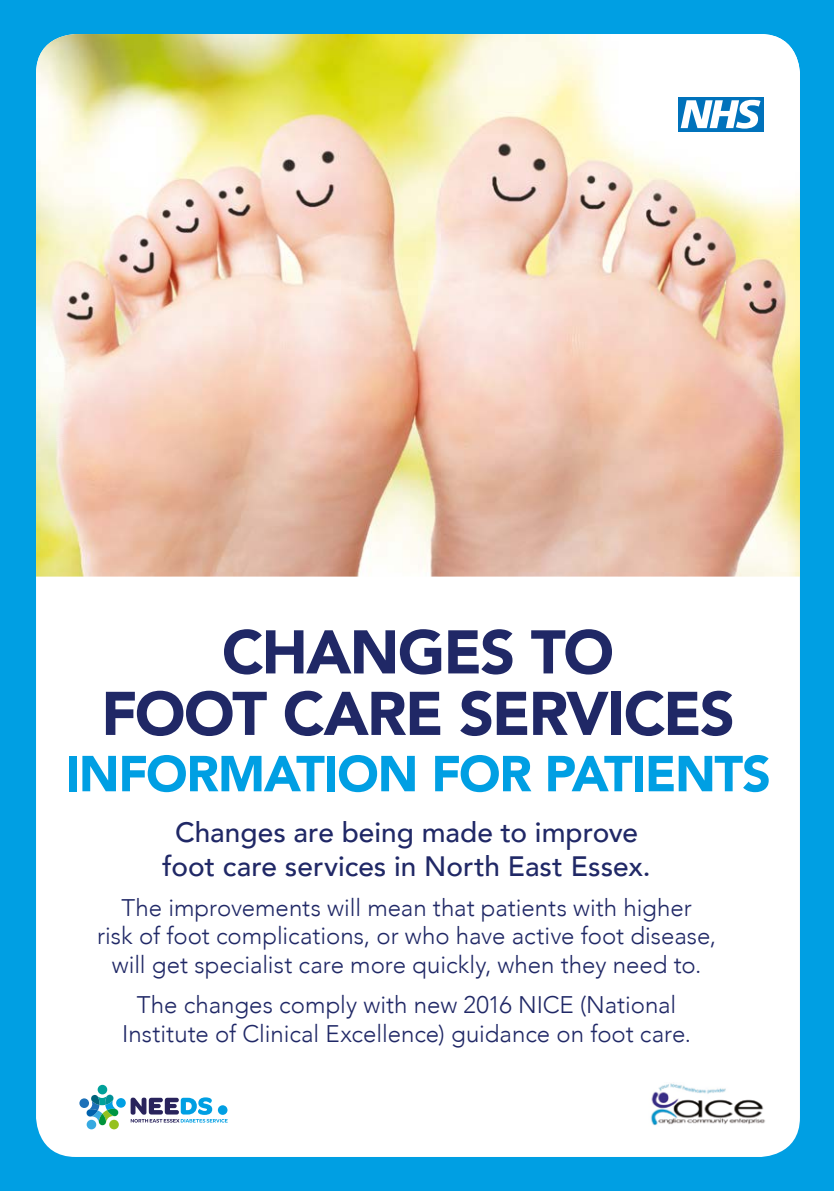
<style>
.page{position:relative;width:834px;height:1191px;background:#fff}
.page>*{position:absolute;margin:0;border:0;box-sizing:border-box;transform-origin:0 0}
.t1{font:900 61px/61.4px "Avenir";letter-spacing:-.03em;color:#202866;text-align:center}
.t2{font:900 50px "Avenir";letter-spacing:-.025em;color:#009fe3}
.t3{font:500 28px/33.6px "Avenir";color:#202866;text-align:center}
.t4{font:300 24px/28.8px "Avenir";color:#202866;text-align:center}
</style>
<div class="page">
<div style="left:0;top:0;width:833px;height:1191px;background:#009fe3"></div>
<div style="left:36px;top:34px;width:763px;height:1123px;background:#fff;border-radius:40px"></div>
<img style="left:36px;top:34px;width:763px;height:542px">
<svg style="left:131px;top:1097px;width:97px;height:25px"></svg>
<div style="left:218px;top:1105px;width:9px;height:9px;background:#009fe3;border-radius:50%"></div>
<svg style="left:86px;top:1094px;width:32px;height:31px"></svg>
<div style="left:98px;top:1084px;width:9px;height:10px;background:#00a19a;border-radius:50%"></div>
<div style="left:116px;top:1098px;width:10px;height:9px;background:#009fe3;border-radius:50%"></div>
<svg style="left:109px;top:1119px;width:10px;height:10px"></svg>
<div style="left:87px;top:1119px;width:9px;height:10px;background:#36a9e1;border-radius:50%"></div>
<div style="left:79px;top:1098px;width:10px;height:10px;background:#1d71b8;border-radius:50%"></div>
<img style="left:651px;top:1083px;width:114px;height:43px">
<div style="left:678px;top:97px;width:85px;height:34px;background:#0072bb"></div>
<svg style="left:680px;top:100px;width:80px;height:29px"></svg>
<h1 class="t1" style="left:101px;top:620px;width:635px">CHANGES TO<br>FOOT CARE SERVICES</h1>
<h2 class="t2" style="left:65px;top:731px;width:707px">INFORMATION FOR PATIENTS</h2>
<p class="t3" style="left:162px;top:814px;width:489px">Changes are being made to improve foot care services in North East Essex.</p>
<p class="t4" style="left:97px;top:893px;width:620px">The improvements will mean that patients with higher<br>risk of foot complications, or who have active foot disease, will get specialist care more quickly, when they need to.</p>
<p class="t4" style="left:122px;top:990px;width:570px">The changes comply with new 2016 NICE (National<br>Institute of Clinical Excellence) guidance on foot care.</p>
</div>
